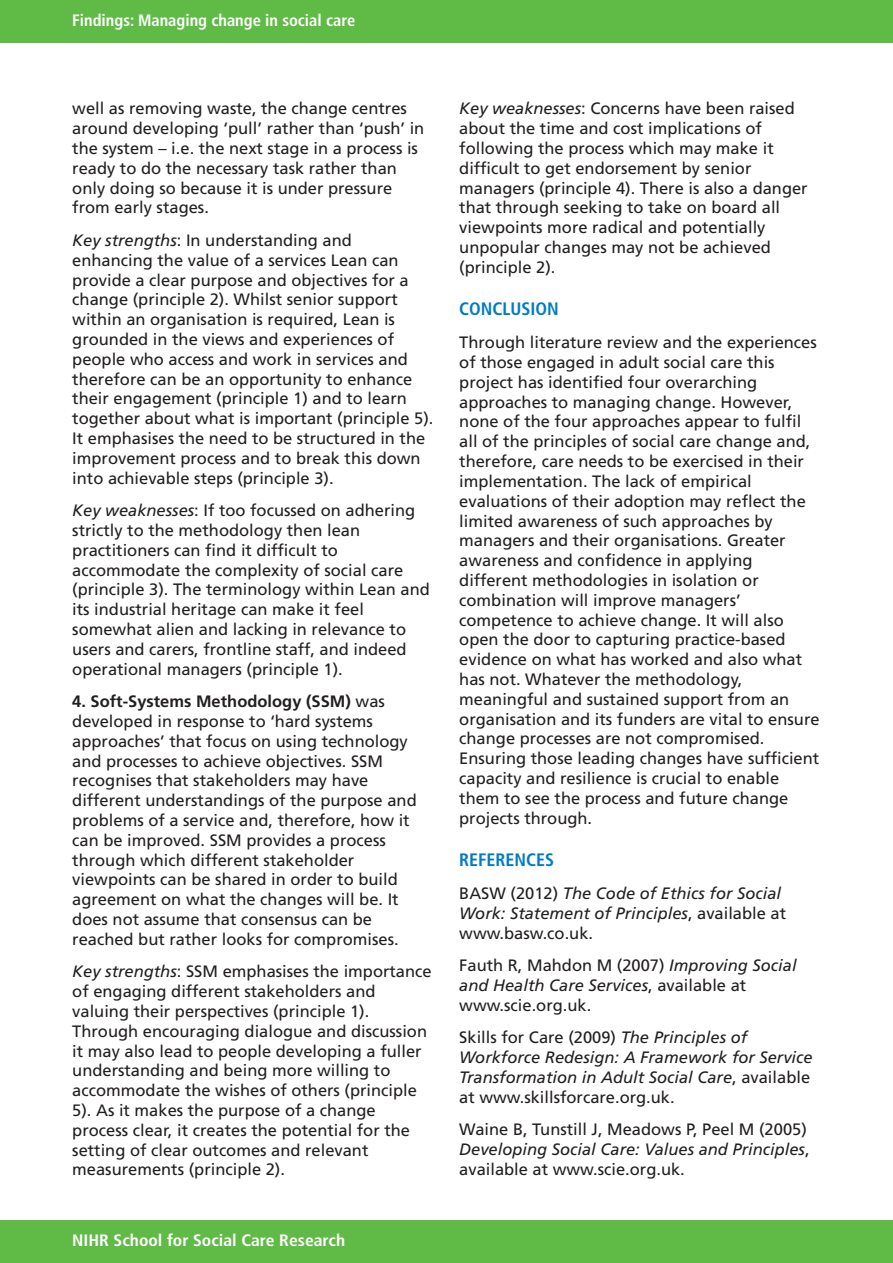
<style>
.page{position:relative;width:893px;height:1263px;background:#fff}
.page>*{position:absolute;margin:0;border:0;box-sizing:border-box;transform-origin:0 0}
.t1{font:700 condensed 18px "Frutiger";color:#007bc3}
.t2{font:16.5px/19.8px "Frutiger";color:#231f20}
.t3{font:italic 16.5px/19.8px "Frutiger";color:#231f20}
.t4{font:700 condensed 16.5px "Frutiger";color:#fff}
.t5{font:700 condensed 16.5px "Frutiger";color:#fff;scale:1.07 1}
.s1{font-style:italic}
.s2{font-weight:700}
.s3{font-style:normal}
</style>
<div class="page">
<div style="left:0;top:1220px;width:893px;height:43px;background:#60bb46"></div>
<div style="left:0;top:0;width:893px;height:43px;background:#60bb46"></div>
<p class="t4" style="left:72px;top:13px;width:284px">Findings: Managing change in social care</p>
<p class="t2" style="left:72px;top:100px;width:354px">well as removing waste, the change centres around developing ‘pull’ rather than ‘push’ in the system – i.e. the next stage in a process is ready to do the necessary task rather than only doing so because it is under pressure from early stages.</p>
<p class="t2" style="left:72px;top:232px;width:363px"><span class="s1">Key strengths</span>: In understanding and enhancing the value of a services Lean can provide a clear purpose and objectives for a change (principle 2). Whilst senior support within an organisation is required, Lean is grounded in the views and experiences of people who access and work in services and therefore can be an opportunity to enhance their engagement (principle 1) and to learn together about what is important (principle 5).<br>It emphasises the need to be structured in the improvement process and to break this down into achievable steps (principle 3).</p>
<p class="t2" style="left:72px;top:502px;width:359px"><span class="s1">Key weaknesses</span>: If too focussed on adhering strictly to the methodology then lean practitioners can find it difficult to accommodate the complexity of social care (principle 3). The terminology within Lean and its industrial heritage can make it feel somewhat alien and lacking in relevance to users and carers, frontline staff, and indeed operational managers (principle 1).</p>
<p class="t2" style="left:72px;top:693px;width:346px"><span class="s2">4. Soft-Systems Methodology (SSM)</span> was developed in response to ‘hard systems approaches’ that focus on using technology and processes to achieve objectives. SSM recognises that stakeholders may have different understandings of the purpose and problems of a service and, therefore, how it can be improved. SSM provides a process through which different stakeholder viewpoints can be shared in order to build agreement on what the changes will be. It does not assume that consensus can be reached but rather looks for compromises.</p>
<p class="t2" style="left:72px;top:963px;width:361px"><span class="s1">Key strengths</span>: SSM emphasises the importance of engaging different stakeholders and valuing their perspectives (principle 1).<br>Through encouraging dialogue and discussion it may also lead to people developing a fuller understanding and being more willing to accommodate the wishes of others (principle 5). As it makes the purpose of a change process clear, it creates the potential for the setting of clear outcomes and relevant measurements (principle 2).</p>
<p class="t5" style="left:72px;top:1234px;width:257px">NIHR School for Social Care Research</p>
<p class="t2" style="left:459px;top:100px;width:350px"><span class="s1">Key weaknesses</span>: Concerns have been raised about the time and cost implications of following the process which may make it difficult to get endorsement by senior managers (principle 4). There is also a danger that through seeking to take on board all viewpoints more radical and potentially unpopular changes may not be achieved (principle 2).</p>
<p class="t1" style="left:459px;top:302px;width:101px">CONCLUSION</p>
<p class="t2" style="left:459px;top:334px;width:362px">Through literature review and the experiences of those engaged in adult social care this project has identified four overarching approaches to managing change. However, none of the four approaches appear to fulfil all of the principles of social care change and, therefore, care needs to be exercised in their implementation. The lack of empirical evaluations of their adoption may reflect the limited awareness of such approaches by managers and their organisations. Greater awareness and confidence in applying different methodologies in isolation or combination will improve managers’ competence to achieve change. It will also open the door to capturing practice-based evidence on what has worked and also what has not. Whatever the methodology, meaningful and sustained support from an organisation and its funders are vital to ensure change processes are not compromised.<br>Ensuring those leading changes have sufficient capacity and resilience is crucial to enable them to see the process and future change projects through.</p>
<p class="t1" style="left:459px;top:852px;width:97px">REFERENCES</p>
<p class="t3" style="left:459px;top:884px;width:328px"><span class="s3">BASW (2012)</span> The Code of Ethics for Social<br>Work: Statement of Principles<span class="s3">, available at www.basw.co.uk.</span></p>
<p class="t2" style="left:459px;top:957px;width:339px">Fauth R, Mahdon M (2007) <span class="s1">Improving Social and Health Care Services</span>, available at www.scie.org.uk.</p>
<p class="t3" style="left:459px;top:1029px;width:355px"><span class="s3">Skills for Care (2009)</span> The Principles of Workforce Redesign: A Framework for Service Transformation in Adult Social Care<span class="s3">, available at www.skillsforcare.org.uk.</span></p>
<p class="t2" style="left:459px;top:1121px;width:352px">Waine B, Tunstill J, Meadows P, Peel M (2005)<br><span class="s1">Developing Social Care: Values and Principles</span>, available at www.scie.org.uk.</p>
</div>
